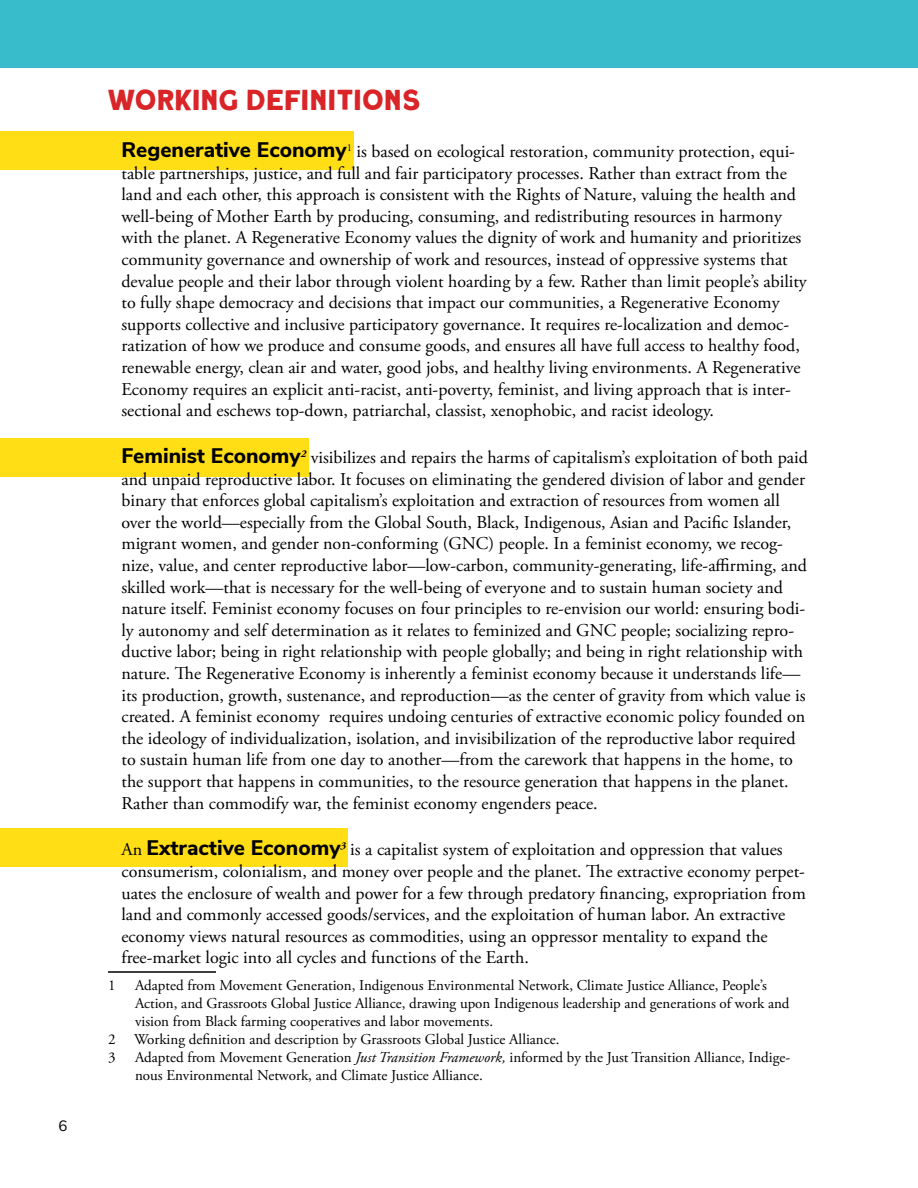
<style>
.page{position:relative;width:918px;height:1188px;background:#fff}
.page>*{position:absolute;margin:0;border:0;box-sizing:border-box;transform-origin:0 0}
.t1{font:27px "Roquen";color:#d92428}
.t2{font:18px/21.6px "Adobe Garamond Pro";color:#000}
.t3{font:15px/18px "Adobe Garamond Pro";color:#000}
.t4{font:15px "Nunito Sans";color:#000}
.s1{font-family:"Nunito Sans";font-weight:800;font-size:21px}
.s2{font-style:italic}
</style>
<div class="page">
<div style="left:0;top:131px;width:354px;height:39px;background:#ffde15"></div>
<div style="left:0;top:438px;width:308px;height:39px;background:#ffde15"></div>
<div style="left:0;top:828px;width:348px;height:38px;background:#ffde15"></div>
<hr style="left:108px;top:971px;width:108px;height:2px;background:#000">
<div style="left:0;top:0;width:918px;height:68px;background:#38bccc"></div>
<p class="t4" style="left:58px;top:1115px;width:10px">6</p>
<h1 class="t1" style="left:108px;top:82px;width:315px">WORKING DEFINITIONS</h1>
<p class="t2" style="left:121px;top:141px;width:687px"><span class="s1">Regenerative Economy</span><sup>1</sup> is based on ecological restoration, community protection, equi&shy;table partnerships, justice, and full and fair participatory processes. Rather than extract from the land and each other, this approach is consistent with the Rights of Nature, valuing the health and well-being of Mother Earth by producing, consuming, and redistributing resources in harmony with the planet. A Regenerative Economy values the dignity of work and humanity and prioritizes community governance and ownership of work and resources, instead of oppressive systems that devalue people and their labor through violent hoarding by a few. Rather than limit people’s ability to fully shape democracy and decisions that impact our communities, a Regenerative Economy supports collective and inclusive participatory governance. It requires re-localization and democ&shy;ratization of how we produce and consume goods, and ensures all have full access to healthy food, renewable energy, clean air and water, good jobs, and healthy living environments. A Regenerative Economy requires an explicit anti-racist, anti-poverty, feminist, and living approach that is inter&shy;sectional and eschews top-down, patriarchal, classist, xenophobic, and racist ideology.</p>
<p class="t2" style="left:122px;top:447px;width:688px"><span class="s1">Feminist Economy</span><sup>2</sup> visibilizes and repairs the harms of capitalism’s exploitation of both paid and unpaid reproductive labor. It focuses on eliminating the gendered division of labor and gender binary that enforces global capitalism’s exploitation and extraction of resources from women all over the world—especially from the Global South, Black, Indigenous, Asian and Pacific Islander, migrant women, and gender non-conforming (GNC) people. In a feminist economy, we recog&shy;nize, value, and center reproductive labor—low-carbon, community-generating, life-affirming, and skilled work—that is necessary for the well-being of everyone and to sustain human society and nature itself. Feminist economy focuses on four principles to re-envision our world: ensuring bodi&shy;ly autonomy and self determination as it relates to feminized and GNC people; socializing repro&shy;ductive labor; being in right relationship with people globally; and being in right relationship with nature. The Regenerative Economy is inherently a feminist economy because it understands life— its production, growth, sustenance, and reproduction—as the center of gravity from which value is created. A feminist economy requires undoing centuries of extractive economic policy founded on the ideology of individualization, isolation, and invisibilization of the reproductive labor required to sustain human life from one day to another—from the carework that happens in the home, to the support that happens in communities, to the resource generation that happens in the planet.<br>Rather than commodify war, the feminist economy engenders peace.</p>
<p class="t2" style="left:121px;top:840px;width:686px">An <span class="s1">Extractive Economy</span><sup>3</sup> is a capitalist system of exploitation and oppression that values consumerism, colonialism, and money over people and the planet. The extractive economy perpet&shy;uates the enclosure of wealth and power for a few through predatory financing, expropriation from land and commonly accessed goods/services, and the exploitation of human labor. An extractive economy views natural resources as commodities, using an oppressor mentality to expand the free-market logic into all cycles and functions of the Earth.</p>
<p class="t3" style="left:108px;top:977px;width:9px">1</p>
<p class="t3" style="left:135px;top:977px;width:633px">Adapted from Movement Generation, Indigenous Environmental Network, Climate Justice Alliance, People’s</p>
<p class="t3" style="left:135px;top:995px;width:656px">Action, and Grassroots Global Justice Alliance, drawing upon Indigenous leadership and generations of work and</p>
<p class="t3" style="left:135px;top:1013px;width:360px">vision from Black farming cooperatives and labor movements.</p>
<p class="t3" style="left:108px;top:1031px;width:453px">2 Working definition and description by Grassroots Global Justice Alliance.</p>
<p class="t3" style="left:108px;top:1049px;width:9px">3</p>
<p class="t3" style="left:135px;top:1049px;width:657px">Adapted from Movement Generation <span class="s2">Just Transition Framework,</span> informed by the Just Transition Alliance, Indige&shy;nous Environmental Network, and Climate Justice Alliance.</p>
</div>
